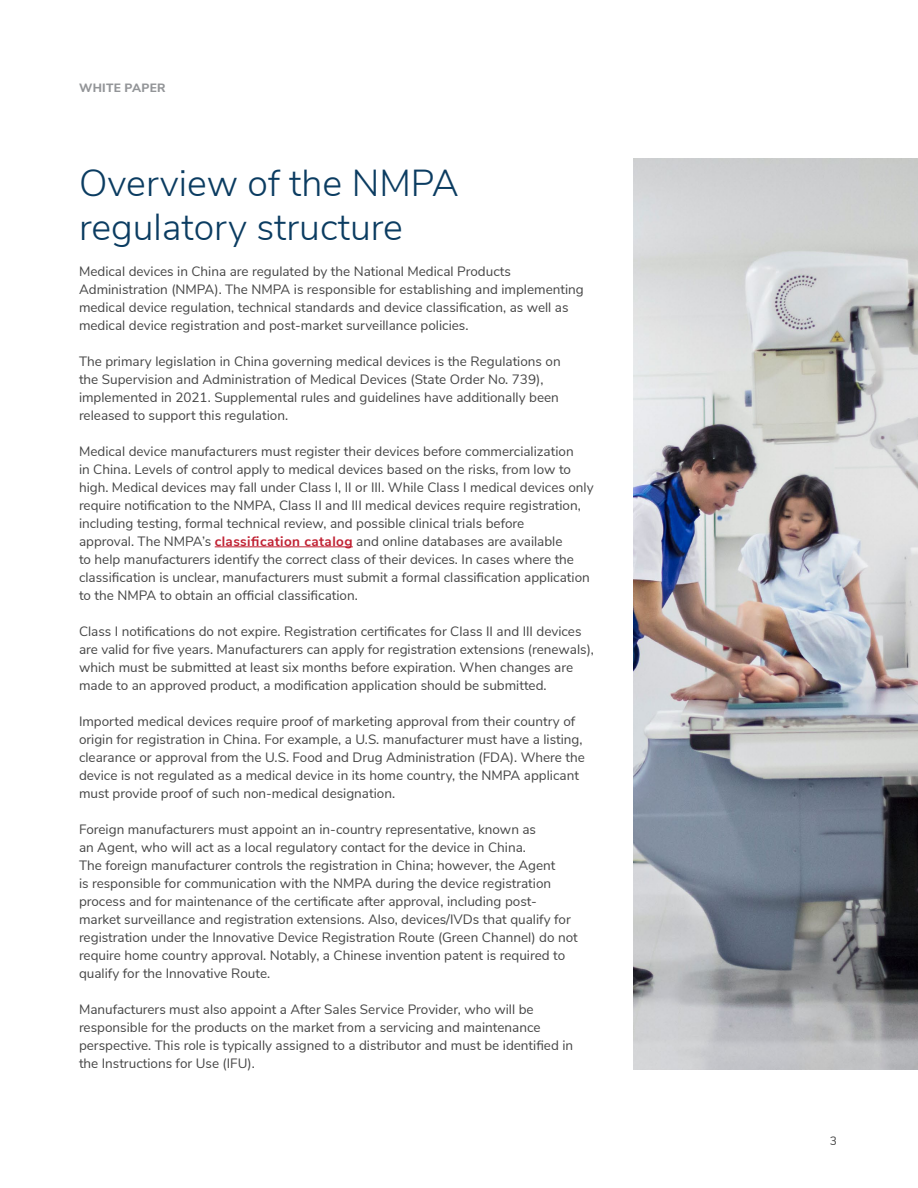
<style>
.page{position:relative;width:918px;height:1188px;background:#fff}
.page>*{position:absolute;margin:0;border:0;box-sizing:border-box;transform-origin:0 0}
.t1{font:300 37.5px/43.5px "Nunito Sans";color:#0b3c61}
.t2{font:13.5px/18px "Nunito Sans";color:#454545}
.t3{font:800 12px "Nunito Sans";letter-spacing:.025em;color:#939598}
.t4{font:12px "Nunito Sans";color:#454545}
.s1{font-weight:700;color:#c02032}
</style>
<div class="page">
<hr style="left:215px;top:547px;width:138px;height:1px;background:#c02032">
<img style="left:634px;top:158px;width:284px;height:911px">
<p class="t3" style="left:79px;top:79px;width:88px">WHITE PAPER</p>
<h1 class="t1" style="left:79px;top:159px;width:381px">Overview of the NMPA regulatory structure</h1>
<p class="t2" style="left:79px;top:261px;width:506px">Medical devices in China are regulated by the National Medical Products Administration (NMPA). The NMPA is responsible for establishing and implementing medical device regulation, technical standards and device classification, as well as medical device registration and post-market surveillance policies.</p>
<p class="t2" style="left:79px;top:351px;width:483px">The primary legislation in China governing medical devices is the Regulations on the Supervision and Administration of Medical Devices (State Order No. 739), implemented in 2021. Supplemental rules and guidelines have additionally been released to support this regulation.</p>
<p class="t2" style="left:79px;top:441px;width:516px">Medical device manufacturers must register their devices before commercialization<br>in China. Levels of control apply to medical devices based on the risks, from low to high. Medical devices may fall under Class I, II or III. While Class I medical devices only require notification to the NMPA, Class II and III medical devices require registration, including testing, formal technical review, and possible clinical trials before<br>approval. The NMPA’s <span class="s1">classification catalog</span> and online databases are available<br>to help manufacturers identify the correct class of their devices. In cases where the classification is unclear, manufacturers must submit a formal classification application to the NMPA to obtain an official classification.</p>
<p class="t2" style="left:79px;top:621px;width:516px">Class I notifications do not expire. Registration certificates for Class II and III devices are valid for five years. Manufacturers can apply for registration extensions (renewals), which must be submitted at least six months before expiration. When changes are made to an approved product, a modification application should be submitted.</p>
<p class="t2" style="left:79px;top:711px;width:507px">Imported medical devices require proof of marketing approval from their country of origin for registration in China. For example, a U.S. manufacturer must have a listing, clearance or approval from the U.S. Food and Drug Administration (FDA). Where the device is not regulated as a medical device in its home country, the NMPA applicant must provide proof of such non-medical designation.</p>
<p class="t2" style="left:79px;top:819px;width:500px">Foreign manufacturers must appoint an in-country representative, known as<br>an Agent, who will act as a local regulatory contact for the device in China.<br>The foreign manufacturer controls the registration in China; however, the Agent<br>is responsible for communication with the NMPA during the device registration process and for maintenance of the certificate after approval, including post&shy;market surveillance and registration extensions. Also, devices/IVDs that qualify for registration under the Innovative Device Registration Route (Green Channel) do not require home country approval. Notably, a Chinese invention patent is required to qualify for the Innovative Route.</p>
<p class="t2" style="left:79px;top:999px;width:496px">Manufacturers must also appoint a After Sales Service Provider, who will be responsible for the products on the market from a servicing and maintenance perspective. This role is typically assigned to a distributor and must be identified in the Instructions for Use (IFU).</p>
<p class="t4" style="left:830px;top:1133px;width:9px">3</p>
</div>
